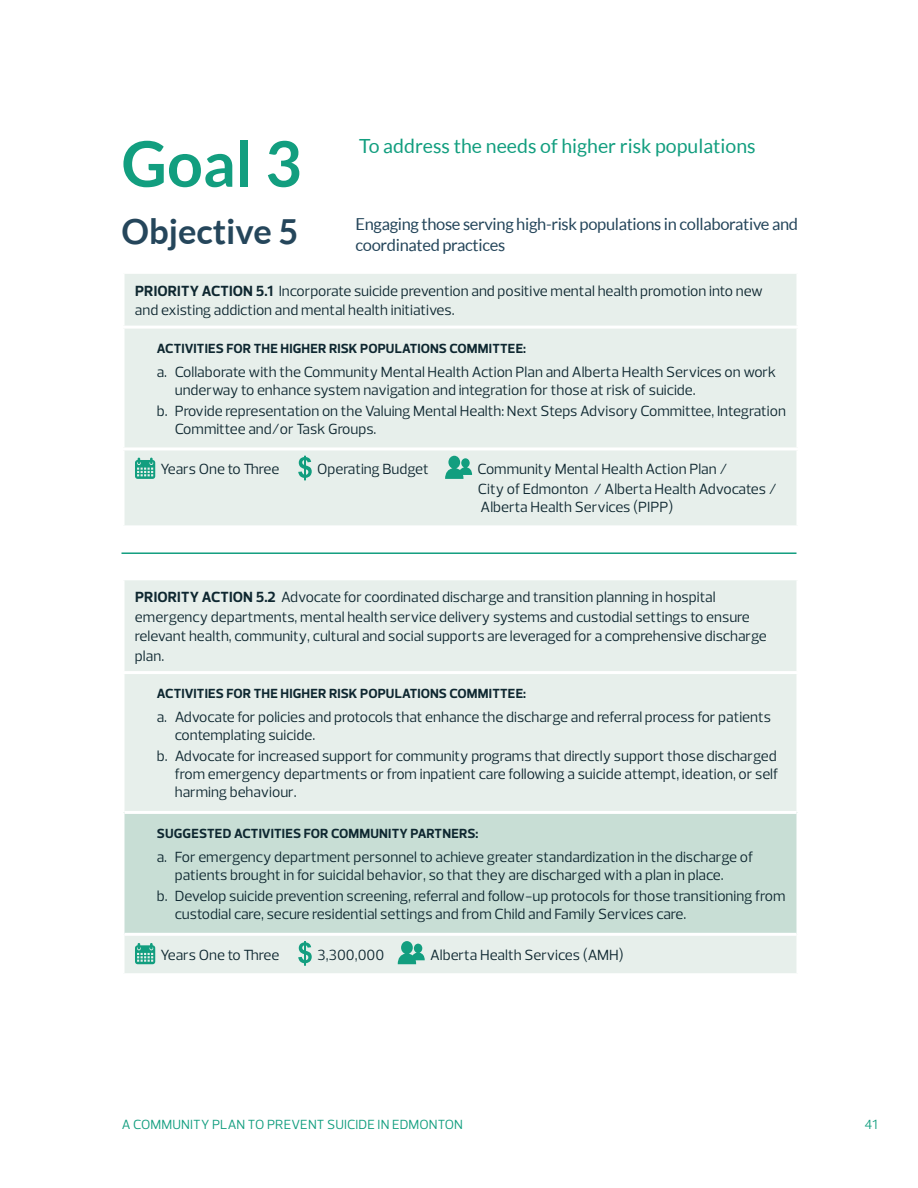
<style>
.page{position:relative;width:918px;height:1188px;background:#fff}
.page>*{position:absolute;margin:0;border:0;box-sizing:border-box;transform-origin:0 0}
.t1{font:700 63px "Lato";color:#129e7f}
.t2{font:700 34.5px "Lato";color:#25465b}
.t3{font:19.5px "Lato";color:#129e7f}
.t4{font:16.5px "Lato";letter-spacing:-.02em;color:#25465b}
.t5{font:15px/18px "Prelo";color:#0e2730}
.t6{font:700 13.5px "Prelo";letter-spacing:.015em;color:#0e2730}
.t7{font:13.5px "Prelo";letter-spacing:.015em;color:#129e7f}
.s1{font-weight:700}
</style>
<div class="page">
<div style="left:124px;top:274px;width:672px;height:251px;background:#e7efeb"></div>
<hr style="left:122px;top:326px;width:678px;height:3px;background:#fff">
<hr style="left:122px;top:447px;width:678px;height:3px;background:#fff">
<svg style="left:135px;top:458px;width:20px;height:21px"></svg>
<svg style="left:298px;top:456px;width:14px;height:24px"></svg>
<svg style="left:445px;top:456px;width:27px;height:23px"></svg>
<div style="left:124px;top:580px;width:672px;height:393px;background:#e7efeb"></div>
<div style="left:123px;top:812px;width:675px;height:122px;background:#c8ded5"></div>
<hr style="left:122px;top:671px;width:678px;height:3px;background:#fff">
<hr style="left:122px;top:812px;width:2px;height:122px;background:#fff">
<svg style="left:796px;top:812px;width:2px;height:122px"></svg>
<hr style="left:124px;top:811px;width:672px;height:3px;background:#fff">
<hr style="left:124px;top:933px;width:672px;height:3px;background:#fff">
<svg style="left:135px;top:943px;width:20px;height:21px"></svg>
<svg style="left:298px;top:941px;width:14px;height:25px"></svg>
<svg style="left:398px;top:941px;width:27px;height:23px"></svg>
<hr style="left:122px;top:552px;width:674px;height:2px;background:#129e7f">
<h1 class="t1" style="left:122px;top:128px;width:182px">Goal 3</h1>
<h2 class="t2" style="left:122px;top:211px;width:179px">Objective 5</h2>
<h3 class="t3" style="left:359px;top:135px;width:398px">To address the needs of higher risk populations</h3>
<p class="t4" style="left:356px;top:215px;width:444px">Engaging those serving high-risk populations in collaborative and</p>
<p class="t4" style="left:356px;top:236px;width:151px">coordinated practices</p>
<p class="t5" style="left:135px;top:281px;width:629px;line-height:19.5px"><span class="s1">PRIORITY ACTION 5.1</span> Incorporate suicide prevention and positive mental health promotion into new and existing addiction and mental health initiatives.</p>
<p class="t6" style="left:157px;top:340px;width:371px">ACTIVITIES FOR THE HIGHER RISK POPULATIONS COMMITTEE:</p>
<p class="t5" style="left:175px;top:363px;width:603px;text-indent:-18px">a. Collaborate with the Community Mental Health Action Plan and Alberta Health Services on work underway to enhance system navigation and integration for those at risk of suicide.</p>
<p class="t5" style="left:175px;top:402px;width:613px;text-indent:-18px">b. Provide representation on the Valuing Mental Health: Next Steps Advisory Committee, Integration<br>Committee and/or Task Groups.</p>
<p class="t5" style="left:161px;top:460px;width:120px">Years One to Three</p>
<p class="t5" style="left:317px;top:460px;width:113px">Operating Budget</p>
<p class="t5" style="left:477px;top:460px;width:301px;line-height:19.5px">Community Mental Health Action Plan /<br>City of Edmonton / Alberta Health Advocates /</p>
<p class="t5" style="left:481px;top:498px;width:194px">Alberta Health Services (PIPP)</p>
<p class="t5" style="left:135px;top:587px;width:633px;line-height:19.5px"><span class="s1">PRIORITY ACTION 5.2</span> Advocate for coordinated discharge and transition planning in hospital emergency departments, mental health service delivery systems and custodial settings to ensure relevant health, community, cultural and social supports are leveraged for a comprehensive discharge plan.</p>
<p class="t6" style="left:157px;top:686px;width:371px">ACTIVITIES FOR THE HIGHER RISK POPULATIONS COMMITTEE:</p>
<p class="t5" style="left:175px;top:708px;width:598px;text-indent:-18px">a. Advocate for policies and protocols that enhance the discharge and referral process for patients contemplating suicide.</p>
<p class="t5" style="left:175px;top:747px;width:605px;text-align:justify;text-indent:-18px">b. Advocate for increased support for community programs that directly support those discharged from emergency departments or from inpatient care following a suicide attempt, ideation, or self harming behaviour.</p>
<p class="t6" style="left:157px;top:825px;width:323px">SUGGESTED ACTIVITIES FOR COMMUNITY PARTNERS:</p>
<p class="t5" style="left:175px;top:848px;width:580px;text-indent:-18px">a. For emergency department personnel to achieve greater standardization in the discharge of patients brought in for suicidal behavior, so that they are discharged with a plan in place.</p>
<p class="t5" style="left:175px;top:887px;width:612px;text-indent:-18px">b. Develop suicide prevention screening, referral and follow-up protocols for those transitioning from custodial care, secure residential settings and from Child and Family Services care.</p>
<p class="t5" style="left:161px;top:946px;width:120px">Years One to Three</p>
<p class="t5" style="left:317px;top:946px;width:69px">3,300,000</p>
<p class="t5" style="left:430px;top:946px;width:195px">Alberta Health Services (AMH)</p>
<p class="t7" style="left:122px;top:1117px;width:343px">A COMMUNITY PLAN TO PREVENT SUICIDE IN EDMONTON</p>
<p class="t7" style="left:865px;top:1117px;width:14px">41</p>
</div>
